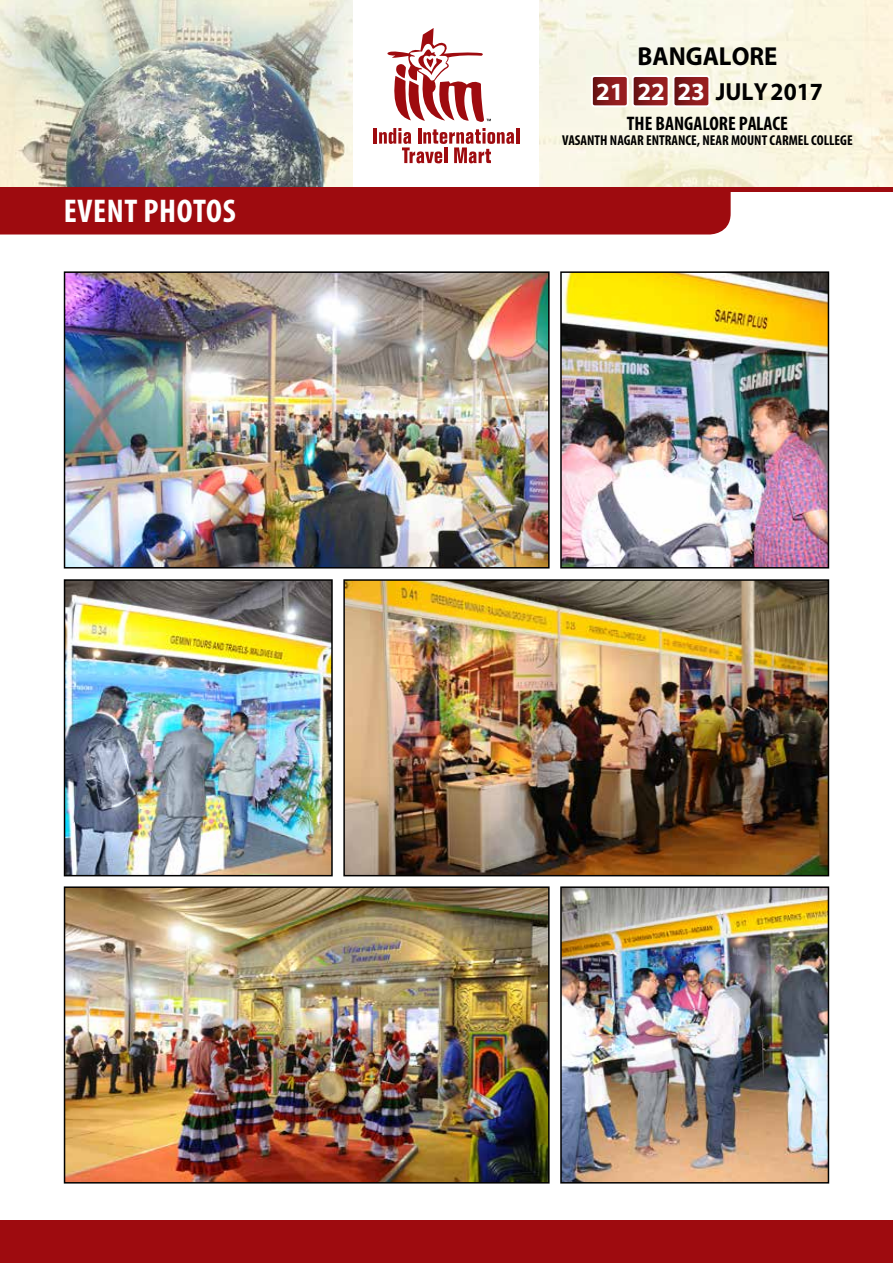
<style>
.page{position:relative;width:893px;height:1263px;background:#fff}
.page>*{position:absolute;margin:0;border:0;box-sizing:border-box;transform-origin:0 0}
.t1{font:700 condensed 33px "Myriad Pro";color:#fff}
.t2{font:700 26.1px "Myriad Pro";color:#000;scale:.95 1}
.t3{font:700 24.75px "Myriad Pro";color:#000;scale:.95 1}
.t4{font:700 condensed 19.65px "Myriad Pro";color:#000}
.t5{font:700 condensed 14.4px "Myriad Pro";color:#000}
.s1{color:#fff}
</style>
<div class="page">
<div style="left:0;top:1220px;width:893px;height:43px;background:#9e0b0f"></div>
<img style="left:0;top:0;width:893px;height:187px">
<div style="left:354px;top:0;width:185px;height:191px;background:#fff"></div>
<hr style="left:374px;top:128px;width:3px;height:16px;background:#9e0b0f">
<hr style="left:516px;top:128px;width:3px;height:16px;background:#9e0b0f">
<svg style="left:379px;top:28px;width:135px;height:135px"></svg>
<hr style="left:1px;top:187px;width:892px;height:4px;background:#9e0b0f">
<div style="left:0;top:187px;width:731px;height:47px;background:#9e0b0f"></div>
<svg style="left:590px;top:74px;width:119px;height:34px;background:#a35352"></svg>
<div style="left:672px;top:75px;width:38px;height:32px;border:2px solid #fff;border-radius:3px"></div>
<img style="left:67px;top:274px;width:480px;height:291px">
<div style="left:64px;top:271px;width:486px;height:297px;border:2px solid #000"></div>
<img style="left:67px;top:889px;width:480px;height:291px">
<div style="left:64px;top:886px;width:486px;height:297px;border:2px solid #000"></div>
<img style="left:563px;top:274px;width:263px;height:291px">
<div style="left:560px;top:271px;width:269px;height:297px;border:2px solid #000"></div>
<img style="left:563px;top:889px;width:263px;height:291px">
<div style="left:560px;top:886px;width:269px;height:297px;border:2px solid #000"></div>
<img style="left:346px;top:582px;width:480px;height:291px">
<div style="left:343px;top:579px;width:486px;height:297px;border:2px solid #000"></div>
<img style="left:67px;top:582px;width:263px;height:291px">
<div style="left:64px;top:579px;width:269px;height:297px;border:2px solid #000"></div>
<h1 class="t1" style="left:64px;top:190px;width:173px">EVENT PHOTOS</h1>
<h2 class="t2" style="left:637px;top:39px;width:149px">BANGALORE</h2>
<h3 class="t3" style="left:596px;top:75px;width:240px"><span class="s1">21 22 23</span> JULY 2017</h3>
<h3 class="t4" style="left:627px;top:111px;width:162px">THE BANGALORE PALACE</h3>
<p class="t5" style="left:562px;top:131px;width:292px">VASANTH NAGAR ENTRANCE, NEAR MOUNT CARMEL COLLEGE</p>
</div>
